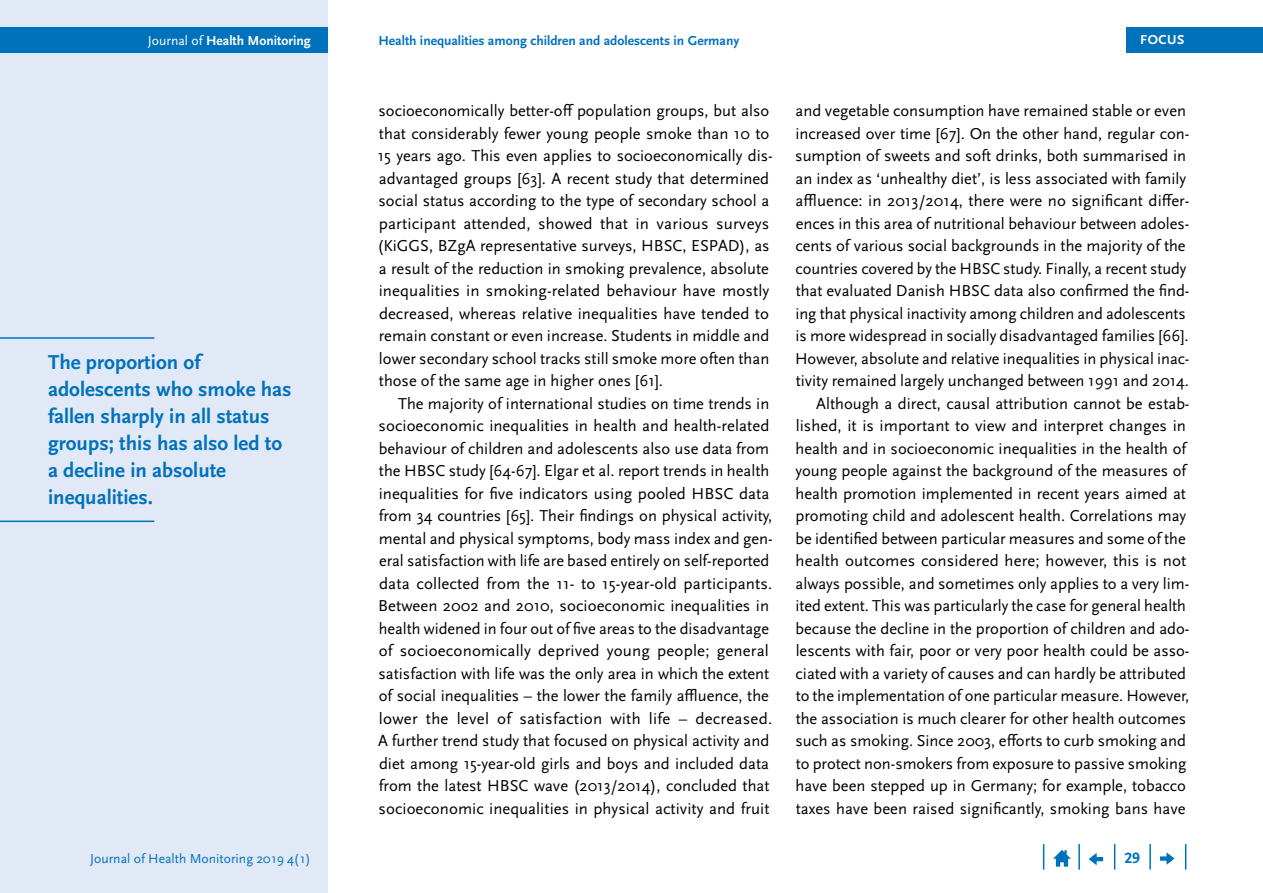
<style>
.page{position:relative;width:1263px;height:893px;background:#fff}
.page>*{position:absolute;margin:0;border:0;box-sizing:border-box;transform-origin:0 0}
.t1{font:700 21px/27px "Scala Sans Pro";color:#0072bc}
.Copy_Einzug{font:16.5px/22.5px "Scala Sans Pro";color:#000}
.t2{font:700 15.75px "Scala Sans Pro";color:#0072bc}
.t3{font:700 13.65px "Scala Sans Pro";color:#0072bc}
.t4{font:13.65px "Scala Sans Pro";color:#0072bc}
.t5{font:700 13.65px "Scala Sans Pro";color:#fff}
.t6{font:700 13.5px "Scala Sans Pro";letter-spacing:.04em;color:#fff}
.s1{font-weight:400}
</style>
<div class="page">
<div style="left:0;top:0;width:327px;height:893px;background:#e1e8f6"></div>
<div style="left:0;top:28px;width:327px;height:25px;background:#0072bc"></div>
<svg style="left:1185px;top:844px;width:1px;height:26px"></svg>
<hr style="left:1149px;top:844px;width:2px;height:26px;background:#0072bc">
<svg style="left:1114px;top:844px;width:1px;height:26px"></svg>
<hr style="left:1078px;top:844px;width:2px;height:26px;background:#0072bc">
<svg style="left:1043px;top:844px;width:1px;height:26px"></svg>
<svg style="left:1053px;top:850px;width:18px;height:17px"></svg>
<svg style="left:1089px;top:853px;width:14px;height:12px"></svg>
<svg style="left:1160px;top:852px;width:14px;height:13px"></svg>
<div style="left:1126px;top:28px;width:137px;height:25px;background:#0072bc"></div>
<hr style="left:0;top:337px;width:154px;height:2px;background:#0072bc">
<hr style="left:0;top:521px;width:154px;height:1px;background:#0072bc">
<p class="t5" style="left:148px;top:33px;width:164px"><span class="s1">Journal of</span> Health Monitoring</p>
<p class="t1" style="left:48px;top:348px;width:245px">The proportion of adolescents who smoke has fallen sharply in all status groups; this has also led to a decline in absolute inequalities.</p>
<p class="t4" style="left:90px;top:850px;width:222px">Journal of Health Monitoring 2019 4(1)</p>
<p class="t3" style="left:378px;top:33px;width:362px">Health inequalities among children and adolescents in Germany</p>
<p class="Copy_Einzug" style="left:377px;top:99px;width:397px">socioeconomically better-off population groups, but also that considerably fewer young people smoke than 10 to 15 years ago. This even applies to socioeconomically dis&shy;advantaged groups [63]. A recent study that determined social status according to the type of secondary school a participant attended, showed that in various surveys (KiGGS, BZgA representative surveys, HBSC, ESPAD), as a result of the reduction in smoking prevalence, absolute inequalities in smoking-related behaviour have mostly decreased, whereas relative inequalities have tended to remain constant or even increase. Students in middle and lower secondary school tracks still smoke more often than those of the same age in higher ones [61].</p>
<p class="Copy_Einzug" style="left:378px;top:392px;width:396px;text-indent:20px">The majority of international studies on time trends in socioeconomic inequalities in health and health-related behaviour of children and adolescents also use data from the HBSC study [64-67]. Elgar et al. report trends in health inequalities for five indicators using pooled HBSC data from 34 countries [65]. Their findings on physical activity, mental and physical symptoms, body mass index and gen&shy;eral satisfaction with life are based entirely on self-reported data collected from the 11- to 15-year-old participants.<br>Between 2002 and 2010, socioeconomic inequalities in health widened in four out of five areas to the disadvantage of socioeconomically deprived young people; general satisfaction with life was the only area in which the extent of social inequalities – the lower the family affluence, the lower the level of satisfaction with life – decreased.<br>A further trend study that focused on physical activity and diet among 15-year-old girls and boys and included data from the latest HBSC wave (2013/2014), concluded that socioeconomic inequalities in physical activity and fruit</p>
<p class="t6" style="left:1140px;top:32px;width:46px">FOCUS</p>
<p class="Copy_Einzug" style="left:795px;top:99px;width:396px">and vegetable consumption have remained stable or even increased over time [67]. On the other hand, regular con&shy;sumption of sweets and soft drinks, both summarised in an index as ‘unhealthy diet’, is less associated with family affluence: in 2013/2014, there were no significant differ&shy;ences in this area of nutritional behaviour between adoles&shy;cents of various social backgrounds in the majority of the countries covered by the HBSC study. Finally, a recent study that evaluated Danish HBSC data also confirmed the find&shy;ing that physical inactivity among children and adolescents is more widespread in socially disadvantaged families [66].<br>However, absolute and relative inequalities in physical inac&shy;tivity remained largely unchanged between 1991 and 2014.</p>
<p class="Copy_Einzug" style="left:795px;top:392px;width:396px;text-indent:21px">Although a direct, causal attribution cannot be estab&shy;lished, it is important to view and interpret changes in health and in socioeconomic inequalities in the health of young people against the background of the measures of health promotion implemented in recent years aimed at promoting child and adolescent health. Correlations may be identified between particular measures and some of the health outcomes considered here; however, this is not always possible, and sometimes only applies to a very lim&shy;ited extent. This was particularly the case for general health because the decline in the proportion of children and ado&shy;lescents with fair, poor or very poor health could be asso&shy;ciated with a variety of causes and can hardly be attributed to the implementation of one particular measure. However, the association is much clearer for other health outcomes such as smoking. Since 2003, efforts to curb smoking and to protect non-smokers from exposure to passive smoking have been stepped up in Germany; for example, tobacco taxes have been raised significantly, smoking bans have</p>
<p class="t2" style="left:1124px;top:849px;width:17px">29</p>
</div>
